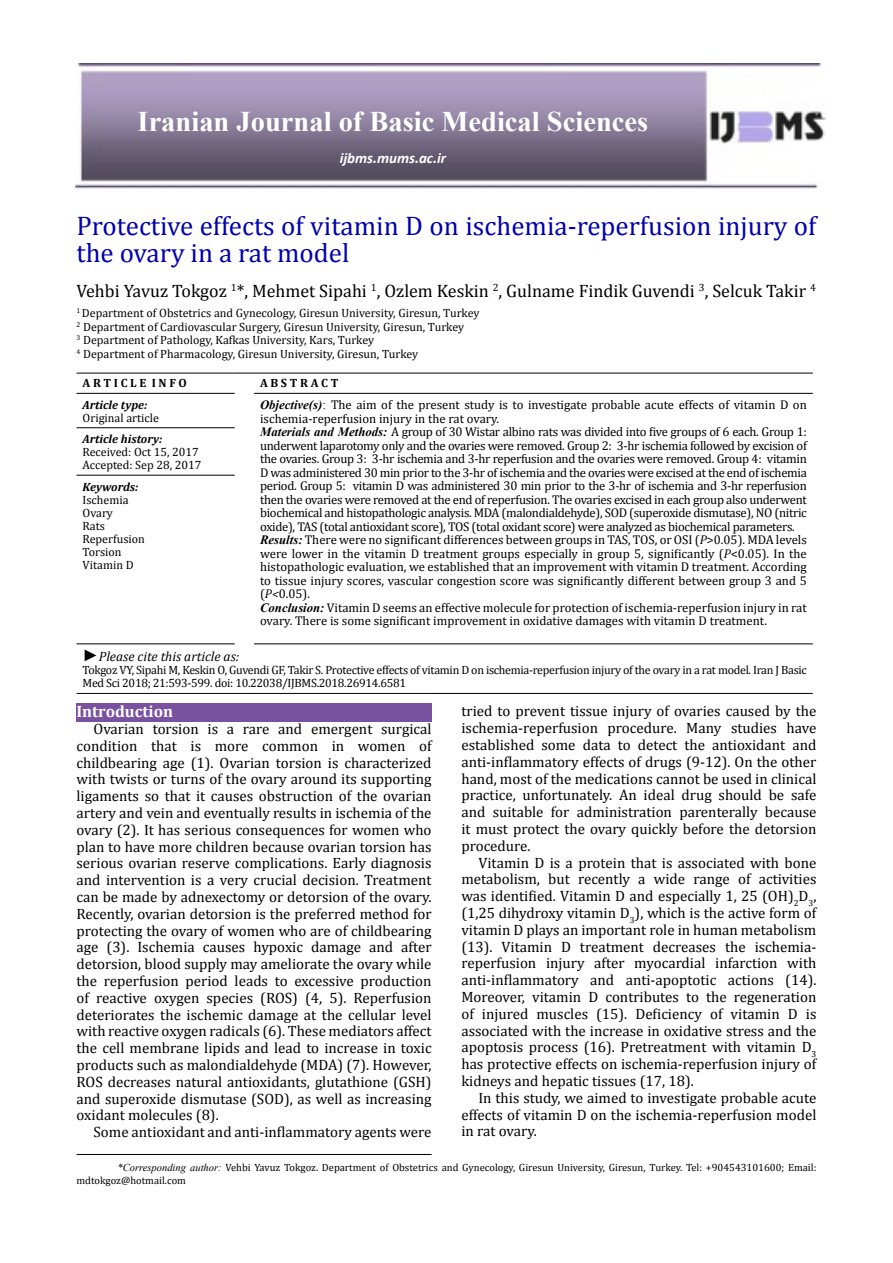
<style>
.page{position:relative;width:893px;height:1263px;background:#fff}
.page>*{position:absolute;margin:0;border:0;box-sizing:border-box;transform-origin:0 0}
.t1{font:700 28.5px "Times New Roman";color:#fff}
.t2{font:27px/27px "Cambria";color:#0000af}
.t3{font:18px "Cambria";color:#000}
.t4{font:700 16.5px "Cambria";color:#fff}
.t5{font:15px/16.8px "Cambria";color:#000;text-align:justify}
.t6{font:italic 700 15px "Calibri";color:#fff}
.t7{font:italic 13.5px "Cambria";color:#000}
.t8{font:12.75px/13.5px "Cambria";letter-spacing:-.025em;color:#000}
.t9{font:12px/13px "Cambria";color:#000}
.t10{font:12px/13px "Cambria Math";letter-spacing:-.025em;color:#000}
.t11{font:12px/13px "Cambria Math";color:#000}
.t12{font:italic 700 12px "Cambria";color:#000}
.t13{font:700 12px "Cambria";color:#000}
.t14{font:10.5px/12.6px "Cambria";color:#000}
.s1{font-family:"Times New Roman";font-weight:700;font-style:italic}
.s2{font-family:"Times New Roman"}
.s3{font-style:italic}
.s4{font-family:"Times New Roman";font-size:16.5px}
.s5{font-family:"Times New Roman";font-style:italic}
</style>
<div class="page">
<hr style="left:77px;top:1154px;width:355px;height:1px;background:#000">
<img style="left:75px;top:64px;width:750px;height:125px">
<hr style="left:77px;top:373px;width:158px;height:1px;background:#000">
<svg style="left:235px;top:373px;width:19px;height:1px"></svg>
<hr style="left:254px;top:373px;width:559px;height:1px;background:#000">
<hr style="left:77px;top:393px;width:158px;height:1px;background:#000">
<hr style="left:77px;top:427px;width:158px;height:1px;background:#000">
<hr style="left:254px;top:393px;width:559px;height:1px;background:#000">
<hr style="left:77px;top:475px;width:158px;height:1px;background:#000">
<hr style="left:77px;top:693px;width:158px;height:1px;background:#000">
<svg style="left:235px;top:693px;width:19px;height:1px"></svg>
<hr style="left:254px;top:693px;width:559px;height:1px;background:#000">
<hr style="left:77px;top:643px;width:158px;height:1px;background:#000">
<hr style="left:254px;top:643px;width:559px;height:1px;background:#000">
<div style="left:77px;top:703px;width:355px;height:19px;background:#7a519e"></div>
<h1 class="t1" style="left:138px;top:102px;width:512px">Iranian Journal of Basic Medical Sciences</h1>
<p class="t6" style="left:340px;top:149px;width:108px">ijbms.mums.ac.ir</p>
<h2 class="t2" style="left:77px;top:212px;width:741px">Protective effects of vitamin D on ischemia-reperfusion injury of the ovary in a rat model</h2>
<p class="t3" style="left:77px;top:280px;width:741px">Vehbi Yavuz Tokgoz <sup>1</sup>*, Mehmet Sipahi <sup>1</sup>, Ozlem Keskin <sup>2</sup>, Gulname Findik Guvendi <sup>3</sup>, Selcuk Takir <sup>4</sup></p>
<p class="t9" style="left:77px;top:306px;width:404px;line-height:13.5px"><sup>1</sup> Department of Obstetrics and Gynecology, Giresun University, Giresun, Turkey <sup>2</sup> Department of Cardiovascular Surgery, Giresun University, Giresun, Turkey<br><sup>3</sup> Department of Pathology, Kafkas University, Kars, Turkey<br><sup>4</sup> Department of Pharmacology, Giresun University, Giresun, Turkey</p>
<p class="t13" style="left:83px;top:375px;width:106px">A R T I C L E I N F O</p>
<p class="t13" style="left:260px;top:375px;width:80px">A B S T R A C T</p>
<p class="t12" style="left:83px;top:396px;width:66px">Article type:</p>
<p class="t11" style="left:83px;top:411px;width:78px">Original article</p>
<p class="t8" style="left:260px;top:398px;width:548px"><span class="s1">Objective(s)</span><span class="s2">:</span> The aim of the present study is to investigate probable acute effects of vitamin D on ischemia-reperfusion injury in the rat ovary.<br><span class="s1">Materials and Methods:</span> A group of 30 Wistar albino rats was divided into five groups of 6 each. Group 1: underwent laparotomy only and the ovaries were removed. Group 2: 3-hr ischemia followed by excision of the ovaries. Group 3: 3-hr ischemia and 3-hr reperfusion and the ovaries were removed. Group 4: vitamin D was administered 30 min prior to the 3-hr of ischemia and the ovaries were excised at the end of ischemia period. Group 5: vitamin D was administered 30 min prior to the 3-hr of ischemia and 3-hr reperfusion then the ovaries were removed at the end of reperfusion. The ovaries excised in each group also underwent biochemical and histopathologic analysis. MDA (malondialdehyde), SOD (superoxide dismutase), NO (nitric oxide), TAS (total antioxidant score), TOS (total oxidant score) were analyzed as biochemical parameters.<br><span class="s1">Results:</span> There were no significant differences between groups in TAS, TOS, or OSI (<span class="s3">P</span>&gt;0.05). MDA levels were lower in the vitamin D treatment groups especially in group 5, significantly (<span class="s3">P</span>&lt;0.05). In the histopathologic evaluation, we established that an improvement with vitamin D treatment. According to tissue injury scores, vascular congestion score was significantly different between group 3 and 5 (<span class="s3">P&lt;</span>0.05).<br><span class="s1">Conclusion:</span> Vitamin D seems an effective molecule for protection of ischemia-reperfusion injury in rat ovary. There is some significant improvement in oxidative damages with vitamin D treatment.</p>
<p class="t12" style="left:83px;top:430px;width:81px">Article history:</p>
<p class="t11" style="left:83px;top:445px;width:120px">Received: Oct 15, 2017<br>Accepted: Sep 28, 2017</p>
<p class="t12" style="left:83px;top:478px;width:57px">Keywords:</p>
<p class="t9" style="left:83px;top:493px;width:64px">Ischemia<br>Ovary<br>Rats<br>Reperfusion<br>Torsion<br>Vitamin D</p>
<p class="t7" style="left:83px;top:647px;width:158px"><span class="s4">►</span>Please cite this article as:</p>
<p class="t10" style="left:83px;top:664px;width:726px">Tokgoz VY, Sipahi M, Keskin O, Guvendi GF, Takir S. Protective effects of vitamin D on ischemia-reperfusion injury of the ovary in a rat model. Iran J Basic<br>Med Sci 2018; 21:593-599. doi: 10.22038/IJBMS.2018.26914.6581</p>
<p class="t4" style="left:77px;top:700px;width:98px">Introduction</p>
<p class="t5" style="left:77px;top:720px;width:357px;text-indent:17px">Ovarian torsion is a rare and emergent surgical condition that is more common in women of childbearing age (1). Ovarian torsion is characterized with twists or turns of the ovary around its supporting ligaments so that it causes obstruction of the ovarian artery and vein and eventually results in ischemia of the ovary (2). It has serious consequences for women who plan to have more children because ovarian torsion has serious ovarian reserve complications. Early diagnosis and intervention is a very crucial decision. Treatment can be made by adnexectomy or detorsion of the ovary.<br>Recently, ovarian detorsion is the preferred method for protecting the ovary of women who are of childbearing age (3). Ischemia causes hypoxic damage and after detorsion, blood supply may ameliorate the ovary while the reperfusion period leads to excessive production of reactive oxygen species (ROS) (4, 5). Reperfusion deteriorates the ischemic damage at the cellular level with reactive oxygen radicals (6). These mediators affect the cell membrane lipids and lead to increase in toxic products such as malondialdehyde (MDA) (7). However, ROS decreases natural antioxidants, glutathione (GSH) and superoxide dismutase (SOD), as well as increasing oxidant molecules (8).</p>
<p class="t5" style="left:94px;top:1123px;width:340px">Some antioxidant and anti-inflammatory agents were</p>
<p class="t5" style="left:461px;top:703px;width:357px">tried to prevent tissue injury of ovaries caused by the ischemia-reperfusion procedure. Many studies have established some data to detect the antioxidant and anti-inflammatory effects of drugs (9-12). On the other hand, most of the medications cannot be used in clinical practice, unfortunately. An ideal drug should be safe and suitable for administration parenterally because it must protect the ovary quickly before the detorsion procedure.</p>
<p class="t5" style="left:461px;top:854px;width:357px;text-indent:17px">Vitamin D is a protein that is associated with bone metabolism, but recently a wide range of activities was identified. Vitamin D and especially 1, 25 (OH)<sub>2</sub>D<sub>3</sub>, (1,25 dihydroxy vitamin D<sub>3</sub>), which is the active form of vitamin D plays an important role in human metabolism (13). Vitamin D treatment decreases the ischemia&shy;reperfusion injury after myocardial infarction with anti-inflammatory and anti-apoptotic actions (14).<br>Moreover, vitamin D contributes to the regeneration of injured muscles (15). Deficiency of vitamin D is associated with the increase in oxidative stress and the apoptosis process (16). Pretreatment with vitamin D<sub>3 </sub>has protective effects on ischemia-reperfusion injury of kidneys and hepatic tissues (17, 18).</p>
<p class="t5" style="left:461px;top:1089px;width:357px;text-indent:17px">In this study, we aimed to investigate probable acute effects of vitamin D on the ischemia-reperfusion model in rat ovary.</p>
<p class="t14" style="left:77px;top:1161px;width:741px;text-indent:41px"><span class="s5">*Corresponding author:</span> Vehbi Yavuz Tokgoz. Department of Obstetrics and Gynecology, Giresun University, Giresun, Turkey. Tel: +904543101600; Email: mdtokgoz@hotmail.com</p>
</div>
